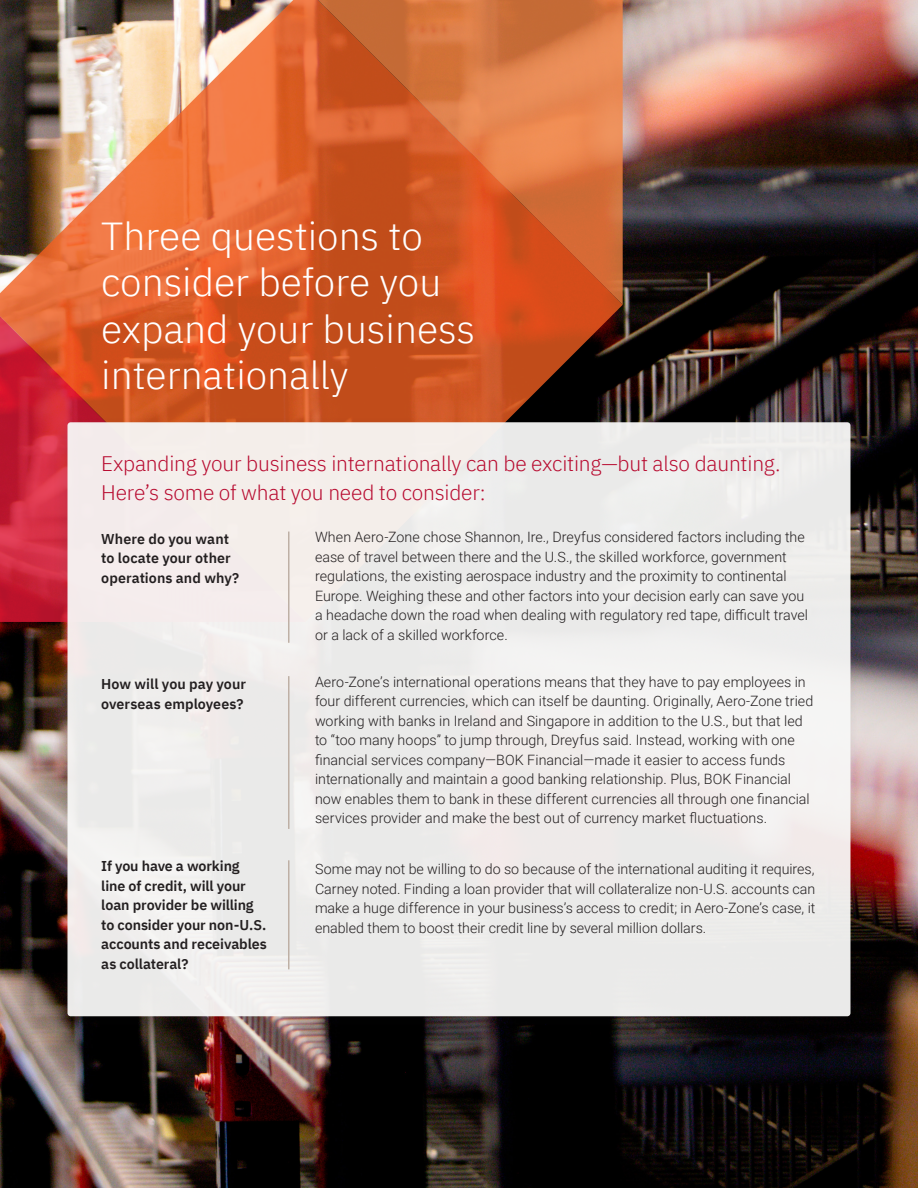
<style>
.page{position:relative;width:918px;height:1188px;background:#fff}
.page>*{position:absolute;margin:0;border:0;box-sizing:border-box;transform-origin:0 0}
.Headline_2{font:300 39px/46.5px "IBM Plex Sans";color:#fff}
.Headline_2-2{font:300 21px/28.5px "IBM Plex Sans";letter-spacing:-.01em;color:#b80b30}
.Body{font:300 14.25px/19.5px "Roboto";letter-spacing:.005em;color:#231f20}
.Headline_4{font:600 14.25px/19.5px "IBM Plex Sans";letter-spacing:-.005em;color:#231f20}
</style>
<div class="page">
<img style="left:0;top:0;width:918px;height:1188px">
<img style="left:0;top:0;width:623px;height:413px">
<svg style="left:0;top:305px;width:306px;height:317px;background:#d1432a"></svg>
<svg style="left:306px;top:0;width:317px;height:305px;background:#d46632"></svg>
<div style="left:49px;top:413px;width:814px;height:625px;background:#231f20;opacity:.1"></div>
<div style="left:67px;top:422px;width:784px;height:594px;background:#eeecea;border-radius:3px"></div>
<hr style="left:288px;top:532px;width:2px;height:111px;background:#beb0a5">
<hr style="left:288px;top:676px;width:2px;height:153px;background:#beb0a5">
<hr style="left:288px;top:860px;width:2px;height:109px;background:#beb0a5">
<p class="Headline_2" style="left:101px;top:210px;width:375px">Three questions to consider before you expand your business internationally</p>
<p class="Headline_2-2" style="left:101px;top:448px;width:681px">Expanding your business internationally can be exciting—but also daunting.<br>Here’s some of what you need to consider:</p>
<p class="Headline_4" style="left:101px;top:528px;width:140px">Where do you want to locate your other operations and why?</p>
<p class="Body" style="left:315px;top:527px;width:495px">When Aero-Zone chose Shannon, Ire., Dreyfus considered factors including the ease of travel between there and the U.S., the skilled workforce, government regulations, the existing aerospace industry and the proximity to continental Europe. Weighing these and other factors into your decision early can save you a headache down the road when dealing with regulatory red tape, difficult travel or a lack of a skilled workforce.</p>
<p class="Headline_4" style="left:101px;top:673px;width:146px">How will you pay your overseas employees?</p>
<p class="Body" style="left:315px;top:671px;width:500px">Aero-Zone’s international operations means that they have to pay employees in four different currencies, which can itself be daunting. Originally, Aero-Zone tried working with banks in Ireland and Singapore in addition to the U.S., but that led to “too many hoops” to jump through, Dreyfus said. Instead, working with one financial services company—BOK Financial—made it easier to access funds internationally and maintain a good banking relationship. Plus, BOK Financial now enables them to bank in these different currencies all through one financial services provider and make the best out of currency market fluctuations.</p>
<p class="Headline_4" style="left:101px;top:855px;width:167px">If you have a working line of credit, will your loan provider be willing to consider your non-U.S. accounts and receivables as collateral?</p>
<p class="Body" style="left:315px;top:859px;width:502px;text-align:justify">Some may not be willing to do so because of the international auditing it requires, Carney noted. Finding a loan provider that will collateralize non-U.S. accounts can make a huge difference in your business’s access to credit; in Aero-Zone’s case, it enabled them to boost their credit line by several million dollars.</p>
</div>
